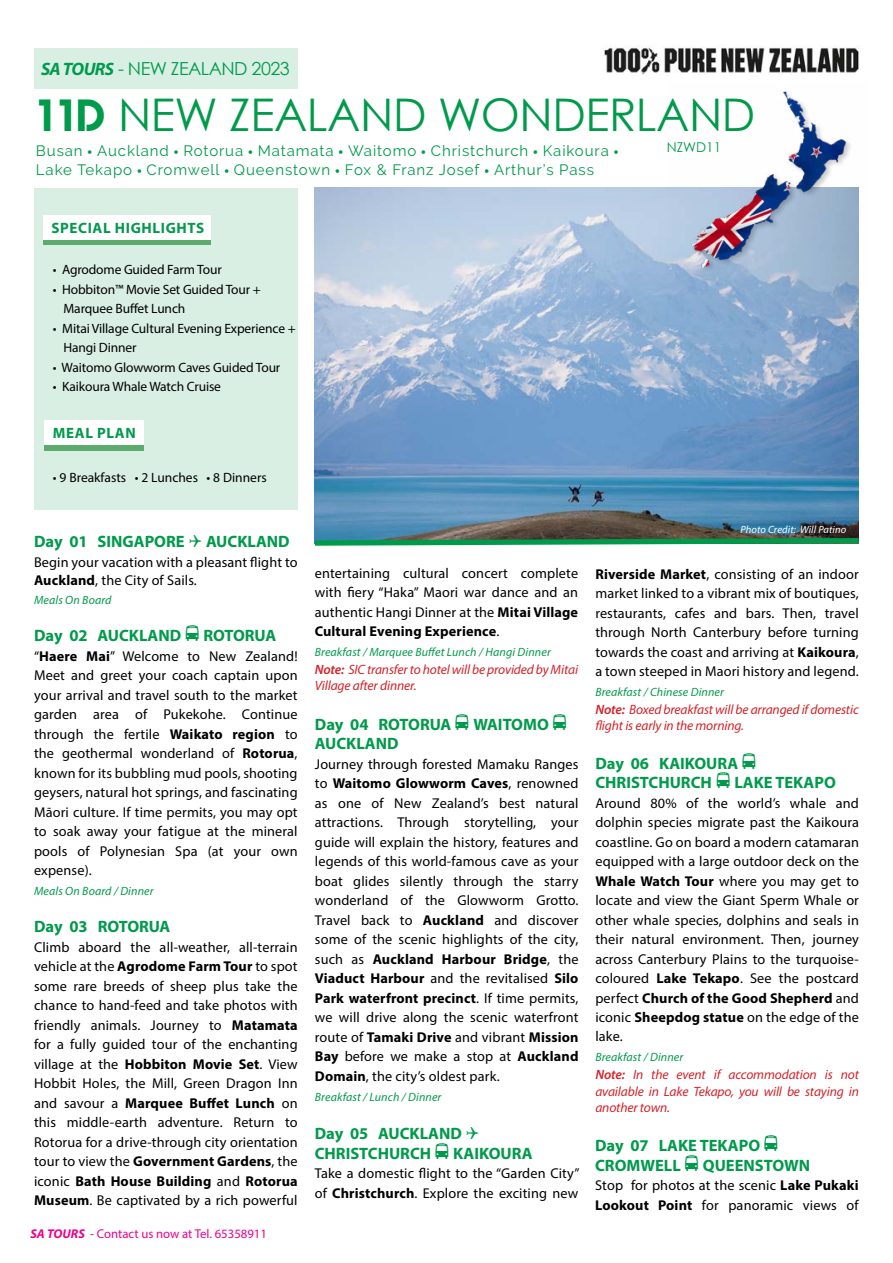
<style>
.page{position:relative;width:893px;height:1263px;background:#fff}
.page>*{position:absolute;margin:0;border:0;box-sizing:border-box;transform-origin:0 0}
.t1{font:45px "Century Gothic";letter-spacing:-.01em;color:#009a4b}
.t2{font:18px "Century Gothic";letter-spacing:-.03em;color:#009a4b}
.t3{font:700 16.5px/19.5px "Myriad Pro";color:#009a4b}
.t4{font:15px/19.5px "Raleway";letter-spacing:.06em;color:#009a4b}
.t5{font:700 15px "Myriad Pro";letter-spacing:.04em;color:#009a4b}
.t6{font:14.25px/19.5px "Myriad Pro";letter-spacing:.01em;color:#000;text-align:justify}
.t7{font:italic 13.5px/16.5px "Myriad Pro";letter-spacing:-.01em;color:#d2232a}
.t8{font:13.5px/19.5px "Myriad Pro";letter-spacing:-.01em;color:#000}
.t9{font:13.5px "Century Gothic";color:#009a4b}
.t10{font:12.75px "Myriad Pro";color:#ec008c}
.t11{font:italic 12px "Myriad Pro";letter-spacing:.01em;color:#009a4b}
.t12{font:italic 10.5px "Myriad Pro";letter-spacing:.01em;color:#fff}
.s1{font-family:"Myriad Pro";font-weight:700;font-style:italic}
.s2{font-family:"Bauhaus Std";font-weight:600}
.s3{font-family:"Myriad Pro";font-weight:600}
.s4{font-weight:700}
.s5{font-family:"Travelcons";font-weight:400}
.s6{font-weight:700;font-style:italic}
.s7{font-weight:600}
</style>
<div class="page">
<div style="left:34px;top:48px;width:264px;height:40px;background:#d9efe4"></div>
<div style="left:34px;top:188px;width:264px;height:321px;background:#d9efe4"></div>
<img style="left:315px;top:187px;width:544px;height:351px">
<svg style="left:315px;top:538px;width:544px;height:8px;background:#39a16c"></svg>
<div style="left:45px;top:426px;width:99px;height:25px;background:#5bab6d"></div>
<div style="left:45px;top:421px;width:99px;height:24px;background:#fff"></div>
<svg style="left:44px;top:239px;width:167px;height:6px"></svg>
<div style="left:44px;top:215px;width:167px;height:24px;background:#fff"></div>
<img style="left:668px;top:91px;width:191px;height:195px">
<img style="left:604px;top:45px;width:256px;height:30px">
<p class="t2" style="left:41px;top:56px;width:250px"><span class="s1">SA TOURS</span> - NEW ZEALAND 2023</p>
<h1 class="t1" style="left:34px;top:83px;width:722px"><span class="s2">11D</span> NEW ZEALAND WONDERLAND</h1>
<p class="t4" style="left:36px;top:141px;width:584px">Busan <span class="s3">•</span> Auckland <span class="s3">•</span> Rotorua <span class="s3">•</span> Matamata <span class="s3">•</span> Waitomo <span class="s3">•</span> Christchurch <span class="s3">•</span> Kaikoura <span class="s3">•<br></span>Lake Tekapo <span class="s3">•</span> Cromwell <span class="s3">•</span> Queenstown <span class="s3">•</span> Fox &amp; Franz Josef <span class="s3">•</span> Arthur’s Pass</p>
<p class="t5" style="left:52px;top:218px;width:154px">SPECIAL HIGHLIGHTS</p>
<p class="t8" style="left:53px;top:260px;width:170px">• Agrodome Guided Farm Tour</p>
<p class="t8" style="left:63px;top:279px;width:199px;text-indent:-11px">• Hobbiton™ Movie Set Guided Tour +<br>Marquee Buffet Lunch</p>
<p class="t8" style="left:63px;top:318px;width:234px;text-indent:-11px">• Mitai Village Cultural Evening Experience +<br>Hangi Dinner</p>
<p class="t8" style="left:53px;top:357px;width:229px">• Waitomo Glowworm Caves Guided Tour</p>
<p class="t8" style="left:53px;top:377px;width:170px">• Kaikoura Whale Watch Cruise</p>
<p class="t5" style="left:53px;top:423px;width:84px">MEAL PLAN</p>
<p class="t8" style="left:53px;top:467px;width:215px">• 9 Breakfasts • 2 Lunches • 8 Dinners</p>
<p class="t9" style="left:667px;top:137px;width:56px">NZWD11</p>
<p class="t12" style="left:740px;top:523px;width:107px">Photo Credit: Will Patino</p>
<p class="t3" style="left:34px;top:531px;width:152px">Day 01 SINGAPORE</p>
<p class="t3" style="left:206px;top:531px;width:85px">AUCKLAND</p>
<p class="t6" style="left:34px;top:553px;width:265px;line-height:18px">Begin your vacation with a pleasant flight to<br><span class="s4">Auckland</span>, the City of Sails.</p>
<p class="t11" style="left:34px;top:593px;width:79px">Meals On Board</p>
<p class="t3" style="left:34px;top:625px;width:244px">Day 02 AUCKLAND <span class="s5">b</span> ROTORUA</p>
<p class="t6" style="left:34px;top:646px;width:265px">“<span class="s4">Haere Mai</span>” Welcome to New Zealand!<br>Meet and greet your coach captain upon your arrival and travel south to the market garden area of Pukekohe. Continue through the fertile <span class="s4">Waikato region</span> to the geothermal wonderland of <span class="s4">Rotorua</span>, known for its bubbling mud pools, shooting geysers, natural hot springs, and fascinating Māori culture. If time permits, you may opt to soak away your fatigue at the mineral pools of Polynesian Spa (at your own expense).</p>
<p class="t11" style="left:34px;top:883px;width:121px">Meals On Board / Dinner</p>
<p class="t3" style="left:34px;top:916px;width:138px">Day 03 ROTORUA</p>
<p class="t6" style="left:34px;top:937px;width:265px">Climb aboard the all-weather, all-terrain vehicle at the <span class="s4">Agrodome Farm Tour</span> to spot some rare breeds of sheep plus take the chance to hand-feed and take photos with friendly animals. Journey to <span class="s4">Matamata </span>for a fully guided tour of the enchanting village at the <span class="s4">Hobbiton Movie Set</span>. View Hobbit Holes, the Mill, Green Dragon Inn and savour a <span class="s4">Marquee Buffet Lunch</span> on this middle-earth adventure. Return to Rotorua for a drive-through city orientation tour to view the <span class="s4">Government Gardens</span>, the iconic <span class="s4">Bath House Building</span> and <span class="s4">Rotorua Museum</span>. Be captivated by a rich powerful</p>
<p class="t10" style="left:30px;top:1225px;width:238px"><span class="s6">SA TOURS</span> - Contact us now at Tel. 65358911</p>
<p class="t6" style="left:315px;top:563px;width:265px">entertaining cultural concert complete with fiery “Haka” Maori war dance and an authentic Hangi Dinner at the <span class="s4">Mitai Village Cultural Evening Experience</span>.</p>
<p class="t11" style="left:315px;top:644px;width:238px">Breakfast / Marquee Buffet Lunch / Hangi Dinner</p>
<p class="t7" style="left:315px;top:661px;width:265px"><span class="s7">Note:</span> SIC transfer to hotel will be provided by Mitai<br>Village after dinner.</p>
<p class="t3" style="left:315px;top:714px;width:254px">Day 04 ROTORUA <span class="s5">b</span> WAITOMO <span class="s5">b<br></span>AUCKLAND</p>
<p class="t6" style="left:315px;top:754px;width:265px">Journey through forested Mamaku Ranges to <span class="s4">Waitomo Glowworm Caves</span>, renowned as one of New Zealand’s best natural attractions. Through storytelling, your guide will explain the history, features and legends of this world-famous cave as your boat glides silently through the starry wonderland of the Glowworm Grotto.<br>Travel back to <span class="s4">Auckland</span> and discover some of the scenic highlights of the city, such as <span class="s4">Auckland Harbour Bridge</span>, the <span class="s4">Viaduct Harbour</span> and the revitalised <span class="s4">Silo Park waterfront precinct</span>. If time permits, we will drive along the scenic waterfront route of <span class="s4">Tamaki Drive</span> and vibrant <span class="s4">Mission Bay</span> before we make a stop at <span class="s4">Auckland Domain</span>, the city’s oldest park.</p>
<p class="t11" style="left:315px;top:1089px;width:128px">Breakfast / Lunch / Dinner</p>
<p class="t3" style="left:315px;top:1123px;width:219px">Day 05 AUCKLAND<br>CHRISTCHURCH <span class="s5">b</span> KAIKOURA</p>
<p class="t6" style="left:315px;top:1163px;width:266px">Take a domestic flight to the “Garden City” of <span class="s4">Christchurch</span>. Explore the exciting new</p>
<p class="t6" style="left:595px;top:564px;width:265px"><span class="s4">Riverside Market</span>, consisting of an indoor market linked to a vibrant mix of boutiques, restaurants, cafes and bars. Then, travel through North Canterbury before turning towards the coast and arriving at <span class="s4">Kaikoura</span>, a town steeped in Maori history and legend.</p>
<p class="t11" style="left:595px;top:684px;width:130px">Breakfast / Chinese Dinner</p>
<p class="t7" style="left:595px;top:701px;width:265px"><span class="s7">Note:</span> Boxed breakfast will be arranged if domestic flight is early in the morning.</p>
<p class="t3" style="left:595px;top:753px;width:242px">Day 06 KAIKOURA <span class="s5">b<br></span>CHRISTCHURCH <span class="s5">b</span> LAKE TEKAPO</p>
<p class="t6" style="left:595px;top:793px;width:265px">Around 80% of the world’s whale and dolphin species migrate past the Kaikoura coastline. Go on board a modern catamaran equipped with a large outdoor deck on the <span class="s4">Whale Watch Tour</span> where you may get to locate and view the Giant Sperm Whale or other whale species, dolphins and seals in their natural environment. Then, journey across Canterbury Plains to the turquoise&shy;coloured <span class="s4">Lake Tekapo</span>. See the postcard perfect <span class="s4">Church of the Good Shepherd</span> and iconic <span class="s4">Sheepdog statue</span> on the edge of the lake.</p>
<p class="t11" style="left:595px;top:1049px;width:89px">Breakfast / Dinner</p>
<p class="t7" style="left:595px;top:1066px;width:265px;text-align:justify"><span class="s7">Note:</span> In the event if accommodation is not available in Lake Tekapo, you will be staying in another town.</p>
<p class="t3" style="left:595px;top:1135px;width:217px">Day 07 LAKE TEKAPO <span class="s5">b<br></span>CROMWELL <span class="s5">b</span> QUEENSTOWN</p>
<p class="t6" style="left:595px;top:1175px;width:265px">Stop for photos at the scenic <span class="s4">Lake Pukaki<br>Lookout Point</span> for panoramic views of</p>
</div>
